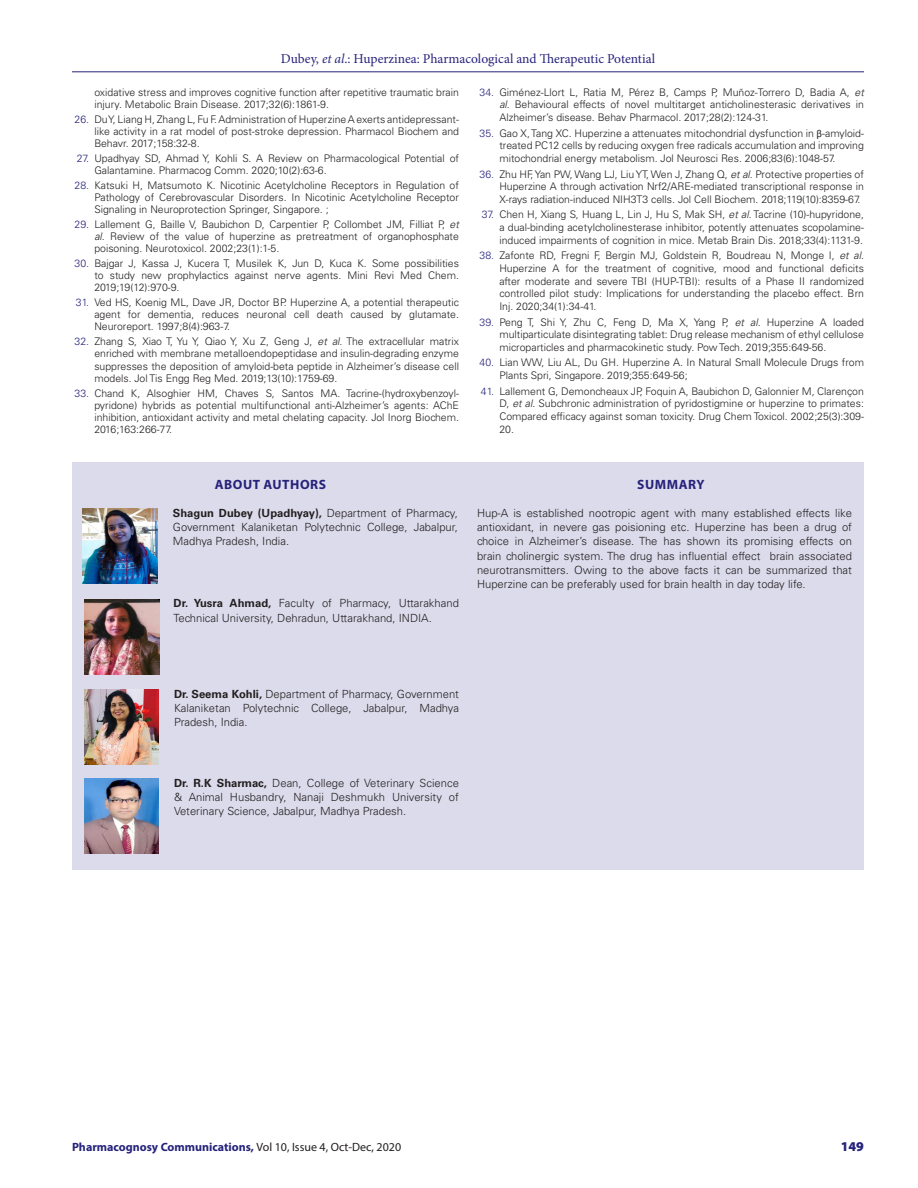
<style>
.page{position:relative;width:918px;height:1188px;background:#fff}
.page>*{position:absolute;margin:0;border:0;box-sizing:border-box;transform-origin:0 0}
.t1{font:13.5px "Minion Pro";color:#26237b}
.ABS_HD_1{font:700 13.5px "Myriad Pro";letter-spacing:.04em;color:#26237b}
.t2{font:900 13.5px "Myriad Pro";color:#26237b}
.t3{font:700 12px "Myriad Pro";color:#26237b}
.ABS_AU_TX{font:300 11.25px/14.2px "Univers LT Std";color:#231f20;text-align:justify}
.t4{font:300 10.5px/12px "Univers LT Std";color:#231f20;text-align:justify}
.s1{font-style:italic}
.s2{color:#26237b}
.s3{font-family:"Calibri";font-weight:400}
.s4{font-weight:700}
.s5{font-weight:400;color:#231f20}
</style>
<div class="page">
<hr style="left:72px;top:72px;width:792px;height:1px;background:#26237b">
<div style="left:72px;top:462px;width:792px;height:408px;background:#dcdbeb"></div>
<img style="left:84px;top:689px;width:75px;height:75px">
<img style="left:83px;top:509px;width:75px;height:75px">
<img style="left:84px;top:779px;width:75px;height:75px">
<img style="left:84px;top:599px;width:75px;height:75px">
<p class="t1" style="left:281px;top:50px;width:376px">Dubey, <span class="s1">et al</span>.: Huperzinea: Pharmacological and Therapeutic Potential</p>
<p class="t4" style="left:94px;top:86px;width:366px">oxidative stress and improves cognitive function after repetitive traumatic brain injury. Metabolic Brain Disease. 2017;32(6):1861-9.</p>
<p class="t4" style="left:94px;top:113px;width:366px;text-indent:-20px"><span class="s2">26.</span> Du Y, Liang H, Zhang L, Fu F. Administration of Huperzine A exerts antidepressant&shy;like activity in a rat model of post-stroke depression. Pharmacol Biochem and Behavr. 2017;158:32-8.</p>
<p class="t4" style="left:94px;top:152px;width:366px;text-indent:-18px"><span class="s2">27.</span> Upadhyay SD, Ahmad Y, Kohli S. A Review on Pharmacological Potential of<br>Galantamine. Pharmacog Comm. 2020;10(2):63-6.</p>
<p class="t4" style="left:94px;top:179px;width:366px;text-indent:-20px"><span class="s2">28.</span> Katsuki H, Matsumoto K. Nicotinic Acetylcholine Receptors in Regulation of Pathology of Cerebrovascular Disorders. In Nicotinic Acetylcholine Receptor Signaling in Neuroprotection Springer, Singapore. ;</p>
<p class="t4" style="left:94px;top:218px;width:366px;text-indent:-20px"><span class="s2">29.</span> Lallement G, Baille V, Baubichon D, Carpentier P, Collombet JM, Filliat P, <span class="s1">et al</span>. Review of the value of huperzine as pretreatment of organophosphate poisoning. Neurotoxicol. 2002;23(1):1-5.</p>
<p class="t4" style="left:94px;top:258px;width:366px;text-indent:-20px"><span class="s2">30.</span> Bajgar J, Kassa J, Kucera T, Musilek K, Jun D, Kuca K. Some possibilities to study new prophylactics against nerve agents. Mini Revi Med Chem.<br>2019;19(12):970-9.</p>
<p class="t4" style="left:94px;top:297px;width:366px;text-indent:-18px"><span class="s2">31.</span> Ved HS, Koenig ML, Dave JR, Doctor BP. Huperzine A, a potential therapeutic agent for dementia, reduces neuronal cell death caused by glutamate.<br>Neuroreport. 1997;8(4):963-7.</p>
<p class="t4" style="left:94px;top:336px;width:366px;text-indent:-20px"><span class="s2">32.</span> Zhang S, Xiao T, Yu Y, Qiao Y, Xu Z, Geng J, <span class="s1">et al</span>. The extracellular matrix enriched with membrane metalloendopeptidase and insulin‐degrading enzyme suppresses the deposition of amyloid‐beta peptide in Alzheimer’s disease cell models. Jol Tis Engg Reg Med. 2019;13(10):1759-69.</p>
<p class="t4" style="left:94px;top:387px;width:366px;text-indent:-20px"><span class="s2">33.</span> Chand K, Alsoghier HM, Chaves S, Santos MA. Tacrine-(hydroxybenzoyl&shy;pyridone) hybrids as potential multifunctional anti-Alzheimer’s agents: AChE inhibition, antioxidant activity and metal chelating capacity. Jol Inorg Biochem.<br>2016;163:266-77.</p>
<p class="t4" style="left:499px;top:86px;width:366px;line-height:12.6px;text-indent:-20px"><span class="s2">34.</span> Giménez-Llort L, Ratia M, Pérez B, Camps P, Muñoz-Torrero D, Badia A, <span class="s1">et al</span>. Behavioural effects of novel multitarget anticholinesterasic derivatives in Alzheimer’s disease. Behav Pharmacol. 2017;28(2):124-31.</p>
<p class="t4" style="left:499px;top:127px;width:366px;line-height:12.6px;text-indent:-20px"><span class="s2">35.</span> Gao X, Tang XC. Huperzine a attenuates mitochondrial dysfunction in <span class="s3">β</span>‐amyloid‐ treated PC12 cells by reducing oxygen free radicals accumulation and improving mitochondrial energy metabolism. Jol Neurosci Res. 2006;83(6):1048-57.</p>
<p class="t4" style="left:499px;top:168px;width:366px;line-height:12.6px;text-indent:-20px"><span class="s2">36.</span> Zhu HF, Yan PW, Wang LJ, Liu YT, Wen J, Zhang Q, <span class="s1">et al</span>. Protective properties of Huperzine A through activation Nrf2/ARE‐mediated transcriptional response in X‐rays radiation‐induced NIH3T3 cells. Jol Cell Biochem. 2018;119(10):8359-67.</p>
<p class="t4" style="left:499px;top:208px;width:366px;line-height:12.6px;text-indent:-18px"><span class="s2">37.</span> Chen H, Xiang S, Huang L, Lin J, Hu S, Mak SH, <span class="s1">et al</span>. Tacrine (10)-hupyridone, a dual-binding acetylcholinesterase inhibitor, potently attenuates scopolamine&shy;induced impairments of cognition in mice. Metab Brain Dis. 2018;33(4):1131-9.</p>
<p class="t4" style="left:499px;top:249px;width:366px;line-height:12.6px;text-indent:-20px"><span class="s2">38.</span> Zafonte RD, Fregni F, Bergin MJ, Goldstein R, Boudreau N, Monge I, <span class="s1">et al</span>.<br>Huperzine A for the treatment of cognitive, mood and functional deficits after moderate and severe TBI (HUP-TBI): results of a Phase II randomized controlled pilot study: Implications for understanding the placebo effect. Brn Inj. 2020;34(1):34-41.</p>
<p class="t4" style="left:499px;top:316px;width:366px;line-height:12.6px;text-indent:-20px"><span class="s2">39.</span> Peng T, Shi Y, Zhu C, Feng D, Ma X, Yang P, <span class="s1">et al</span>. Huperzine A loaded multiparticulate disintegrating tablet: Drug release mechanism of ethyl cellulose microparticles and pharmacokinetic study. Pow Tech. 2019;355:649-56.</p>
<p class="t4" style="left:499px;top:356px;width:366px;line-height:12.6px;text-indent:-20px"><span class="s2">40.</span> Lian WW, Liu AL, Du GH. Huperzine A. In Natural Small Molecule Drugs from<br>Plants Spri, Singapore. 2019;355:649-56;</p>
<p class="t4" style="left:499px;top:385px;width:366px;line-height:12.6px;text-indent:-18px"><span class="s2">41.</span> Lallement G, Demoncheaux JP, Foquin A, Baubichon D, Galonnier M, Clarençon D, <span class="s1">et al</span>. Subchronic administration of pyridostigmine or huperzine to primates:<br>Compared efficacy against soman toxicity. Drug Chem Toxicol. 2002;25(3):309- 20.</p>
<p class="ABS_HD_1" style="left:215px;top:476px;width:113px">ABOUT AUTHORS</p>
<p class="ABS_HD_1" style="left:637px;top:476px;width:69px">SUMMARY</p>
<p class="ABS_AU_TX" style="left:173px;top:506px;width:286px"><span class="s4">Shagun Dubey (Upadhyay),</span> Department of Pharmacy, Government Kalaniketan Polytechnic College, Jabalpur, Madhya Pradesh, India.</p>
<p class="ABS_AU_TX" style="left:174px;top:596px;width:287px"><span class="s4">Dr. Yusra Ahmad,</span> Faculty of Pharmacy, Uttarakhand<br>Technical University, Dehradun, Uttarakhand, INDIA.</p>
<p class="ABS_AU_TX" style="left:477px;top:506px;width:377px">Hup-A is established nootropic agent with many established effects like antioxidant, in nevere gas poisioning etc. Huperzine has been a drug of choice in Alzheimer’s disease. The has shown its promising effects on brain cholinergic system. The drug has influential effect brain associated neurotransmitters. Owing to the above facts it can be summarized that Huperzine can be preferably used for brain health in day today life.</p>
<p class="ABS_AU_TX" style="left:174px;top:686px;width:286px"><span class="s4">Dr. Seema Kohli,</span> Department of Pharmacy, Government Kalaniketan Polytechnic College, Jabalpur, Madhya Pradesh, India.</p>
<p class="ABS_AU_TX" style="left:174px;top:776px;width:286px"><span class="s4">Dr. R.K Sharmac,</span> Dean, College of Veterinary Science &amp; Animal Husbandry, Nanaji Deshmukh University of Veterinary Science, Jabalpur, Madhya Pradesh.</p>
<p class="t3" style="left:72px;top:1139px;width:331px">Pharmacognosy Communications, <span class="s5">Vol 10, Issue 4, Oct-Dec, 2020</span></p>
<p class="t2" style="left:841px;top:1137px;width:25px">149</p>
</div>
